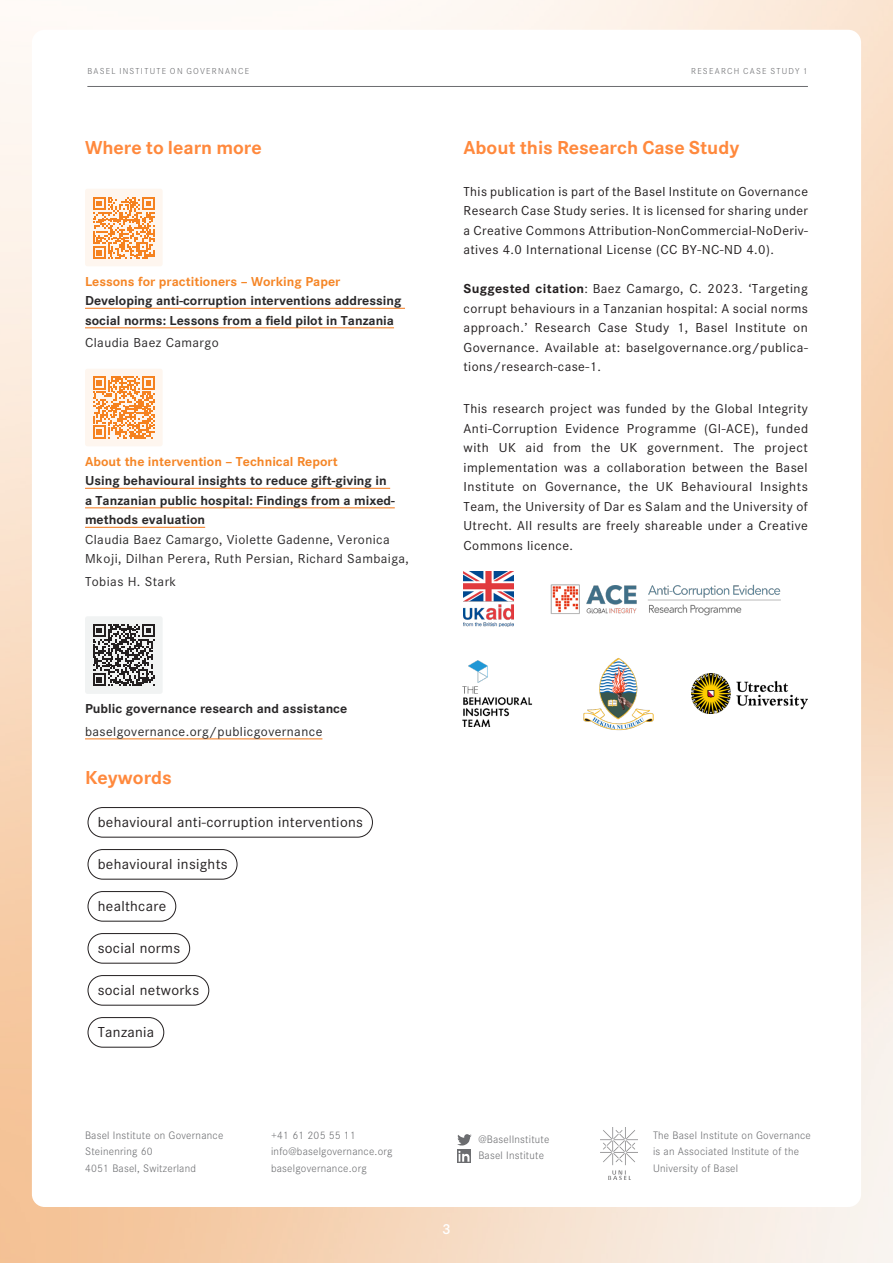
<style>
.page{position:relative;width:893px;height:1263px;background:#fff}
.page>*{position:absolute;margin:0;border:0;box-sizing:border-box;transform-origin:0 0}
.CS_Titel_3{font:700 19.5px "Corporate S";color:#ff893d}
.Keywords{font:15px "Corporate S";letter-spacing:.02em;color:#231f20}
.t1{font:600 15px "Corporate S";color:#fff}
.CS_-_Body_text{font:13.5px/19.5px "Corporate S";letter-spacing:.03em;color:#231f20;text-align:justify}
.CS_-_Body_text-2{font:700 13.5px/19.5px "Corporate S";color:#2b292a}
.CS_-_Body_text-3{font:13.5px/19.5px "Corporate S";letter-spacing:.03em;color:#231f20;text-align:justify;scale:1.04 1}
.CS_-_Body_text-4{font:13.5px/19.5px "Corporate S";letter-spacing:.03em;color:#2b292a}
.CS_-_Body_text-5{font:700 13.5px "Corporate S";color:#f58627}
.absender{font:300 11.25px/16.5px "Corporate S";letter-spacing:.02em;color:#6c6d70}
.t2{font:300 9px "Corporate S";letter-spacing:.14em;color:#6c6d70}
.s1{font-weight:700}
</style>
<div class="page">
<hr style="left:87px;top:86px;width:721px;height:1px;background:#6c6d70">
<hr style="left:85px;top:308px;width:320px;height:1px;background:#f58631">
<hr style="left:85px;top:327px;width:309px;height:1px;background:#f58631">
<hr style="left:85px;top:488px;width:305px;height:1px;background:#f58631">
<hr style="left:85px;top:507px;width:310px;height:1px;background:#f58631">
<hr style="left:85px;top:527px;width:120px;height:1px;background:#f58631">
<hr style="left:85px;top:738px;width:237px;height:1px;background:#f58631">
<div style="left:88px;top:807px;width:285px;height:30px;border:1px solid #231f20;border-radius:15px"></div>
<div style="left:88px;top:849px;width:149px;height:30px;border:1px solid #231f20;border-radius:15px"></div>
<div style="left:88px;top:891px;width:88px;height:30px;border:1px solid #231f20;border-radius:15px"></div>
<div style="left:88px;top:933px;width:102px;height:30px;border:1px solid #231f20;border-radius:15px"></div>
<div style="left:88px;top:975px;width:121px;height:30px;border:1px solid #231f20;border-radius:15px"></div>
<div style="left:88px;top:1017px;width:76px;height:30px;border:1px solid #231f20;border-radius:15px"></div>
<div style="left:85px;top:189px;width:78px;height:77px;background:#fef6ef;border-radius:2px"></div>
<svg style="left:93px;top:197px;width:62px;height:62px"></svg>
<div style="left:85px;top:369px;width:78px;height:77px;background:#fef6ef;border-radius:2px"></div>
<svg style="left:93px;top:376px;width:62px;height:63px"></svg>
<div style="left:85px;top:616px;width:78px;height:78px;background:#f1f3f3;border-radius:2px"></div>
<svg style="left:93px;top:624px;width:62px;height:62px"></svg>
<img style="left:462px;top:661px;width:71px;height:66px">
<img style="left:691px;top:674px;width:117px;height:40px">
<img style="left:583px;top:658px;width:70px;height:72px">
<div style="left:457px;top:1149px;width:14px;height:14px;background:#6c6d70"></div>
<svg style="left:457px;top:1134px;width:15px;height:28px"></svg>
<img style="left:600px;top:1128px;width:37px;height:51px">
<img style="left:463px;top:571px;width:51px;height:55px">
<img style="left:550px;top:584px;width:231px;height:32px">
<p class="t2" style="left:87px;top:66px;width:163px">BASEL INSTITUTE ON GOVERNANCE</p>
<p class="t2" style="left:691px;top:66px;width:118px">RESEARCH CASE STUDY 1</p>
<p class="CS_Titel_3" style="left:85px;top:136px;width:178px">Where to learn more</p>
<p class="CS_-_Body_text-5" style="left:85px;top:274px;width:257px">Lessons for practitioners – Working Paper</p>
<p class="CS_-_Body_text-2" style="left:85px;top:291px;width:318px">Developing anti-corruption interventions addressing social norms: Lessons from a field pilot in Tanzania</p>
<p class="CS_-_Body_text-4" style="left:85px;top:333px;width:135px">Claudia Baez Camargo</p>
<p class="CS_-_Body_text-5" style="left:85px;top:454px;width:254px">About the intervention – Technical Report</p>
<p class="CS_-_Body_text-2" style="left:85px;top:471px;width:311px">Using behavioural insights to reduce gift-giving in a Tanzanian public hospital: Findings from a mixed&shy;methods evaluation</p>
<p class="CS_-_Body_text-4" style="left:85px;top:530px;width:325px">Claudia Baez Camargo, Violette Gadenne, Veronica<br>Mkoji, Dilhan Perera, Ruth Persian, Richard Sambaiga,</p>
<p class="CS_-_Body_text-4" style="left:85px;top:572px;width:93px">Tobias H. Stark</p>
<p class="CS_-_Body_text-2" style="left:85px;top:699px;width:264px">Public governance research and assistance</p>
<p class="CS_-_Body_text-4" style="left:85px;top:722px;width:239px">baselgovernance.org/publicgovernance</p>
<p class="CS_Titel_3" style="left:85px;top:766px;width:89px">Keywords</p>
<p class="Keywords" style="left:98px;top:814px;width:267px">behavioural anti-corruption interventions</p>
<p class="Keywords" style="left:98px;top:856px;width:131px">behavioural insights</p>
<p class="Keywords" style="left:98px;top:898px;width:70px">healthcare</p>
<p class="Keywords" style="left:98px;top:940px;width:84px">social norms</p>
<p class="Keywords" style="left:98px;top:982px;width:103px">social networks</p>
<p class="Keywords" style="left:98px;top:1024px;width:58px">Tanzania</p>
<p class="CS_Titel_3" style="left:463px;top:136px;width:277px">About this Research Case Study</p>
<p class="CS_-_Body_text" style="left:463px;top:182px;width:346px">This publication is part of the Basel Institute on Governance Research Case Study series. It is licensed for sharing under a Creative Commons Attribution-NonCommercial-NoDeriv&shy;atives 4.0 International License (CC BY-NC-ND 4.0).</p>
<p class="CS_-_Body_text-3" style="left:463px;top:279px;width:333px"><span class="s1">Suggested citation</span>: Baez Camargo, C. 2023. ‘Targeting corrupt behaviours in a Tanzanian hospital: A social norms approach.’ Research Case Study 1, Basel Institute on Governance. Available at: baselgovernance.org/publica&shy;tions/research-case-1.</p>
<p class="CS_-_Body_text" style="left:463px;top:399px;width:346px">This research project was funded by the Global Integrity Anti-Corruption Evidence Programme (GI-ACE), funded with UK aid from the UK government. The project implementation was a collaboration between the Basel Institute on Governance, the UK Behavioural Insights Team, the University of Dar es Salam and the University of Utrecht. All results are freely shareable under a Creative Commons licence.</p>
<p class="absender" style="left:85px;top:1127px;width:140px">Basel Institute on Governance<br>Steinenring 60<br>4051 Basel, Switzerland</p>
<p class="absender" style="left:271px;top:1127px;width:123px">+41 61 205 55 11 info@baselgovernance.org baselgovernance.org</p>
<p class="absender" style="left:478px;top:1131px;width:73px">@BaselInstitute<br>Basel Institute</p>
<p class="absender" style="left:653px;top:1127px;width:159px">The Basel Institute on Governance is an Associated Institute of the<br>University of Basel</p>
<p class="t1" style="left:442px;top:1220px;width:10px">3</p>
</div>
